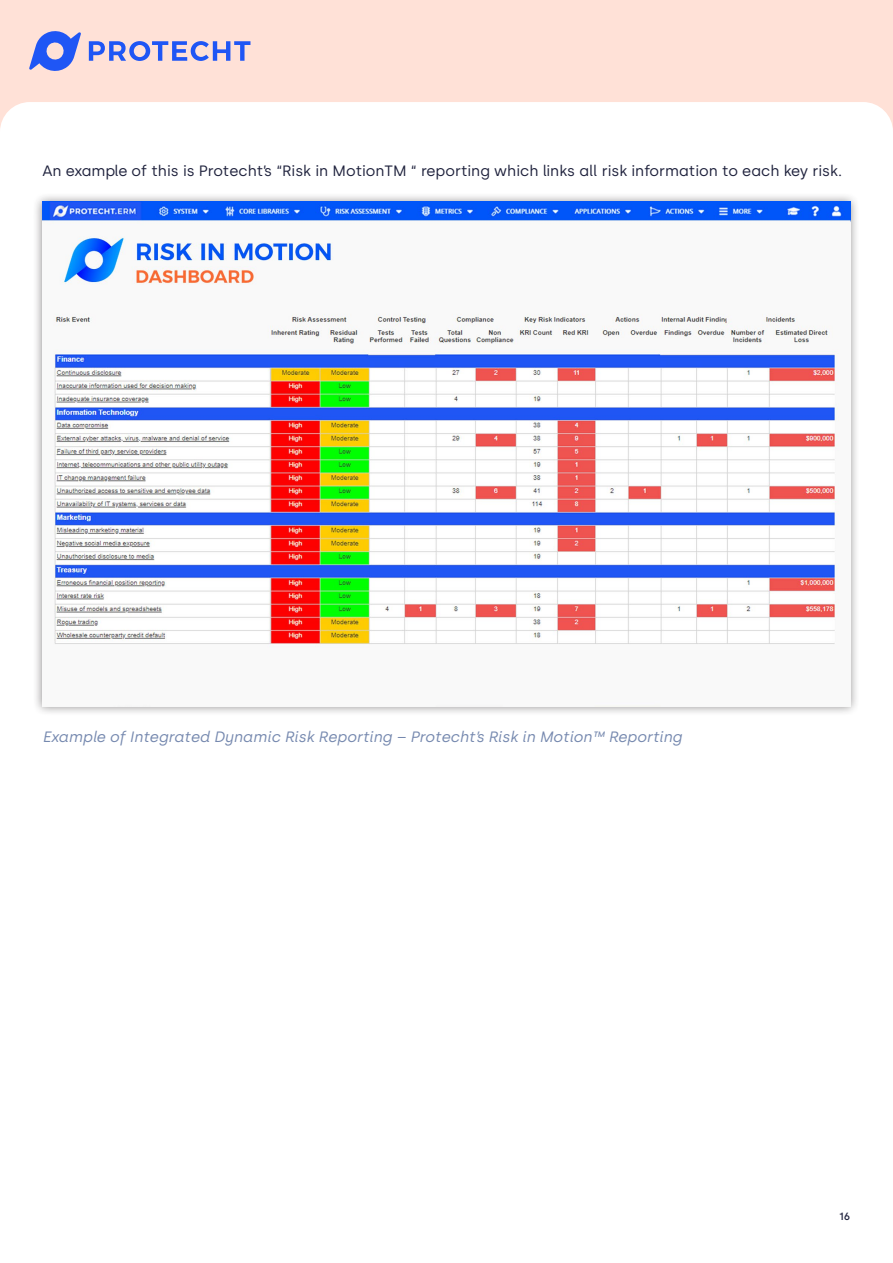
<style>
.page{position:relative;width:893px;height:1263px;background:#ffe1d7}
.page>*{position:absolute;margin:0;border:0;box-sizing:border-box;transform-origin:0 0}
.body{font:15px "Silka";color:#1e213c}
.t1{font:italic 15px "Silka";color:#7689af}
.t2{font:500 10.5px "Silka";color:#1e213c}
</style>
<div class="page">
<div style="left:0;top:102px;width:893px;height:1161px;background:#fff"></div>
<svg style="left:89px;top:41px;width:161px;height:20px"></svg>
<svg style="left:29px;top:31px;width:52px;height:40px"></svg>
<div style="left:33px;top:192px;width:827px;height:524px;background:#231f20;opacity:.5"></div>
<img style="left:43px;top:202px;width:807px;height:505px">
<p class="body" style="left:43px;top:162px;width:801px">An example of this is Protecht’s “Risk in MotionTM “ reporting which links all risk information to each key risk.</p>
<p class="t1" style="left:43px;top:728px;width:641px">Example of Integrated Dynamic Risk Reporting – Protecht’s Risk in Motion™ Reporting</p>
<p class="t2" style="left:839px;top:1210px;width:13px">16</p>
</div>
